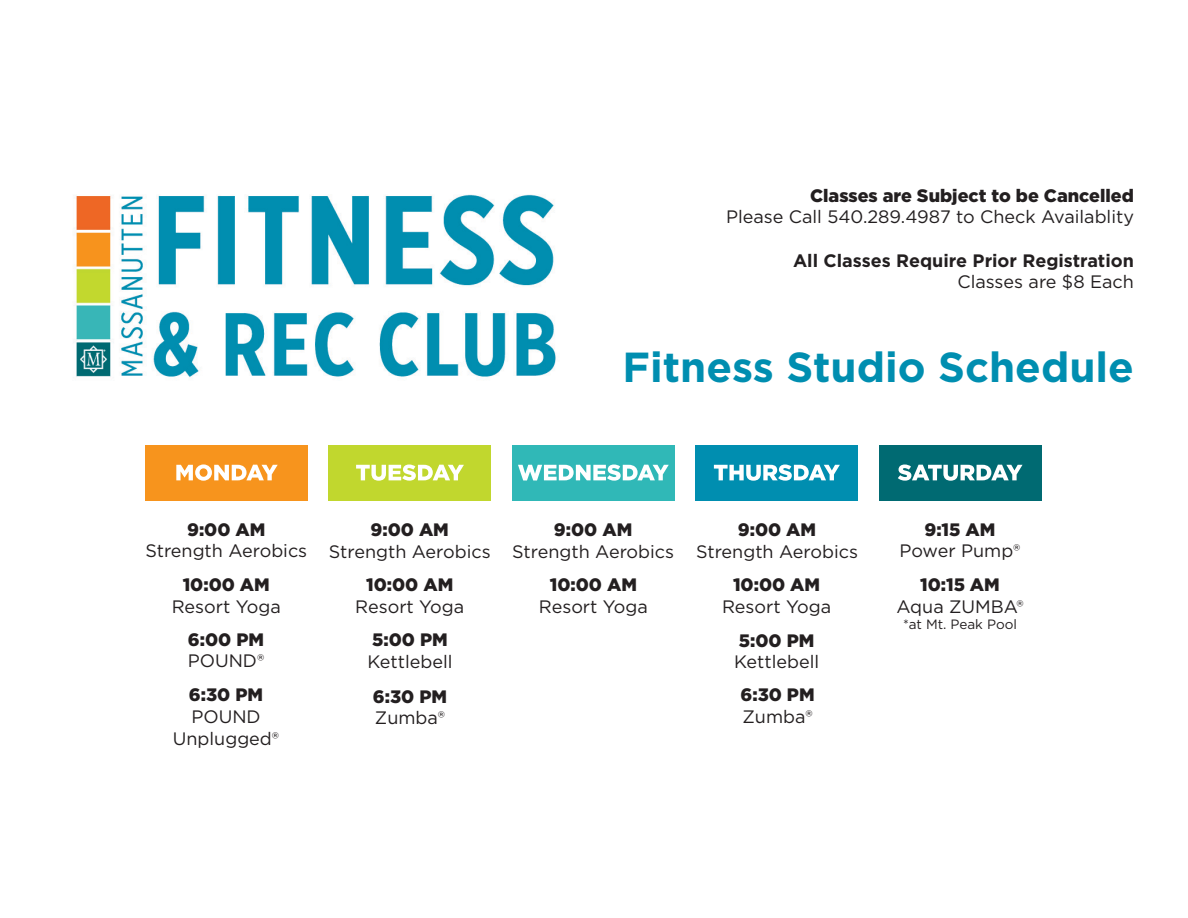
<style>
.page{position:relative;width:1188px;height:918px;background:#fff}
.page>*{position:absolute;margin:0;border:0;box-sizing:border-box;transform-origin:0 0}
.t1{font:700 42px "Gotham";color:#008eb0}
.t2{font:18px/21.6px "Gotham";color:#231f20;text-align:center}
.t3{font:900 18px "Gotham";color:#231f20}
.t4{font:700 18px "Gotham";color:#231f20}
.t5{font:13.5px "Gotham";color:#231f20}
</style>
<div class="page">
<img style="left:73px;top:194px;width:483px;height:183px">
<div style="left:145px;top:446px;width:163px;height:55px;background:#f7941d"></div>
<div style="left:328px;top:446px;width:163px;height:55px;background:#c1d72e"></div>
<div style="left:512px;top:446px;width:163px;height:55px;background:#30b8b7"></div>
<div style="left:879px;top:446px;width:162px;height:55px;background:#006a72"></div>
<div style="left:695px;top:446px;width:163px;height:55px;background:#008eb0"></div>
<svg style="left:176px;top:464px;width:102px;height:17px"></svg>
<svg style="left:356px;top:465px;width:108px;height:16px"></svg>
<svg style="left:518px;top:465px;width:151px;height:16px"></svg>
<svg style="left:714px;top:465px;width:126px;height:16px"></svg>
<svg style="left:898px;top:465px;width:125px;height:16px"></svg>
<p class="t3" style="left:810px;top:183px;width:325px">Classes are Subject to be Cancelled</p>
<p class="t2" style="left:726px;top:206px;width:410px">Please Call 540.289.4987 to Check Availablity</p>
<p class="t4" style="left:793px;top:248px;width:342px">All Classes Require Prior Registration</p>
<p class="t2" style="left:957px;top:271px;width:178px">Classes are $8 Each</p>
<p class="t1" style="left:623px;top:339px;width:513px">Fitness Studio Schedule</p>
<p class="t3" style="left:187px;top:517px;width:80px">9:00 AM</p>
<p class="t2" style="left:145px;top:540px;width:163px">Strength Aerobics</p>
<p class="t3" style="left:183px;top:572px;width:89px">10:00 AM</p>
<p class="t2" style="left:172px;top:595px;width:110px">Resort Yoga</p>
<p class="t3" style="left:188px;top:627px;width:78px">6:00 PM</p>
<p class="t2" style="left:188px;top:650px;width:78px">POUND®</p>
<p class="t3" style="left:189px;top:683px;width:76px">6:30 PM</p>
<p class="t2" style="left:173px;top:705px;width:108px">POUND<br>Unplugged®</p>
<p class="t3" style="left:371px;top:517px;width:80px">9:00 AM</p>
<p class="t2" style="left:329px;top:540px;width:163px">Strength Aerobics</p>
<p class="t3" style="left:366px;top:572px;width:89px">10:00 AM</p>
<p class="t2" style="left:355px;top:595px;width:110px">Resort Yoga</p>
<p class="t3" style="left:372px;top:628px;width:77px">5:00 PM</p>
<p class="t2" style="left:367px;top:651px;width:87px">Kettlebell</p>
<p class="t3" style="left:373px;top:684px;width:76px">6:30 PM</p>
<p class="t2" style="left:375px;top:707px;width:72px">Zumba®</p>
<p class="t3" style="left:554px;top:517px;width:80px">9:00 AM</p>
<p class="t2" style="left:512px;top:540px;width:163px">Strength Aerobics</p>
<p class="t3" style="left:550px;top:572px;width:89px">10:00 AM</p>
<p class="t2" style="left:539px;top:595px;width:110px">Resort Yoga</p>
<p class="t3" style="left:738px;top:517px;width:80px">9:00 AM</p>
<p class="t2" style="left:696px;top:540px;width:163px">Strength Aerobics</p>
<p class="t3" style="left:733px;top:572px;width:89px">10:00 AM</p>
<p class="t2" style="left:722px;top:595px;width:110px">Resort Yoga</p>
<p class="t3" style="left:739px;top:628px;width:77px">5:00 PM</p>
<p class="t2" style="left:734px;top:651px;width:87px">Kettlebell</p>
<p class="t3" style="left:740px;top:682px;width:76px">6:30 PM</p>
<p class="t2" style="left:742px;top:705px;width:72px">Zumba®</p>
<p class="t3" style="left:925px;top:517px;width:72px">9:15 AM</p>
<p class="t2" style="left:900px;top:540px;width:123px">Power Pump®</p>
<p class="t3" style="left:920px;top:572px;width:81px">10:15 AM</p>
<p class="t2" style="left:897px;top:595px;width:129px">Aqua ZUMBA®</p>
<p class="t5" style="left:903px;top:615px;width:115px">*at Mt. Peak Pool</p>
</div>
